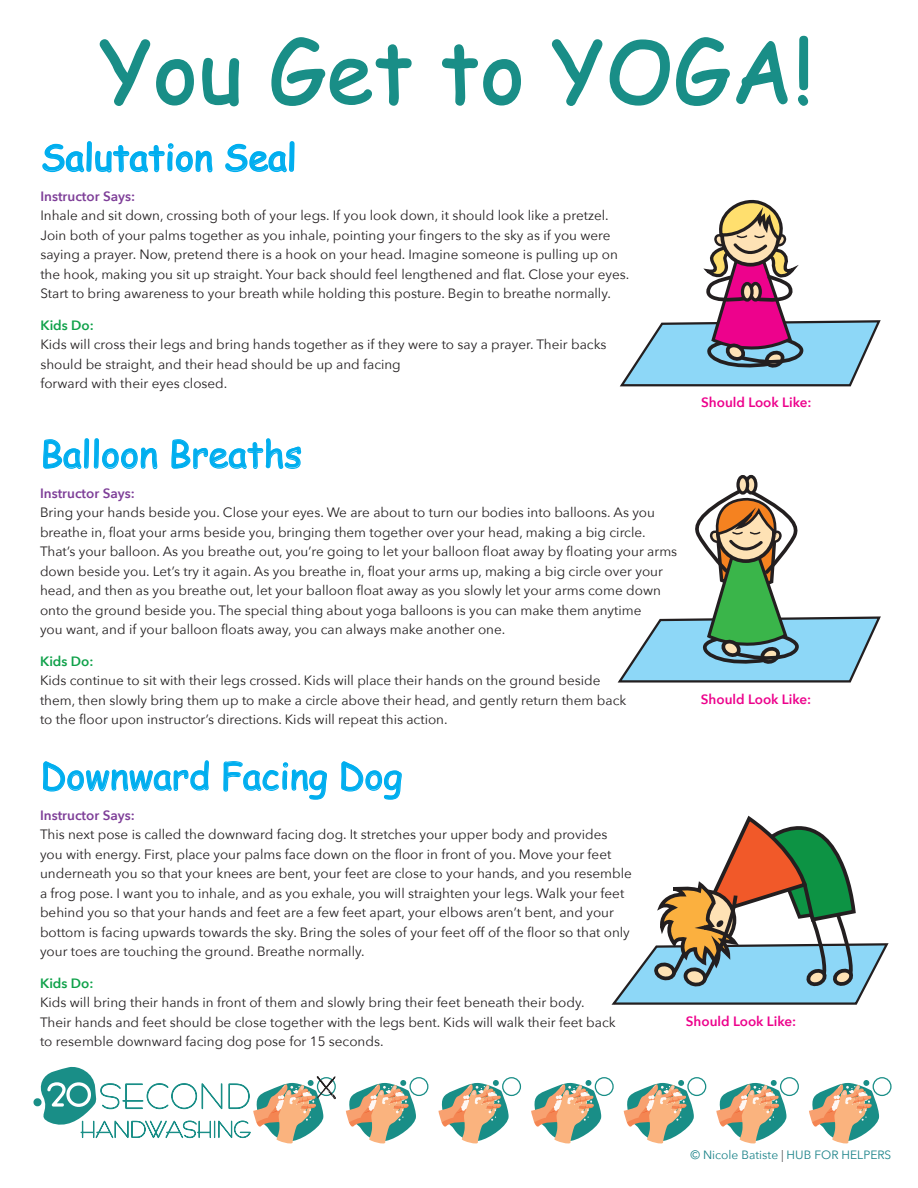
<style>
.page{position:relative;width:918px;height:1188px;background:#fff}
.page>*{position:absolute;margin:0;border:0;box-sizing:border-box;transform-origin:0 0}
.t1{font:84px "Comic Sans MS";letter-spacing:.01em;color:#198e87}
.t2{font:36px "Comic Sans MS";color:#00aeef}
.t3{font:13.5px/19.5px "Avenir Next";color:#231f20}
.t4{font:600 13.5px "Avenir Next";color:#7e3e98}
.t5{font:600 13.5px "Avenir Next";color:#ed028c}
.t6{font:600 13.5px "Avenir Next";color:#0fa14a}
.t7{font:12px "Avenir Next";color:#1b8389}
.s1{color:#57585a}
</style>
<div class="page">
<svg style="left:99px;top:39px;width:94px;height:67px"></svg>
<svg style="left:202px;top:57px;width:38px;height:50px"></svg>
<svg style="left:271px;top:37px;width:141px;height:69px"></svg>
<svg style="left:442px;top:44px;width:78px;height:62px"></svg>
<svg style="left:551px;top:39px;width:52px;height:67px"></svg>
<svg style="left:42px;top:141px;width:171px;height:32px"></svg>
<svg style="left:225px;top:141px;width:70px;height:32px"></svg>
<svg style="left:609px;top:35px;width:272px;height:352px"></svg>
<svg style="left:742px;top:284px;width:10px;height:16px"></svg>
<div style="left:741px;top:282px;width:13px;height:20px;border:3px solid #231f20;border-radius:50%"></div>
<svg style="left:43px;top:438px;width:115px;height:32px"></svg>
<svg style="left:171px;top:438px;width:131px;height:31px"></svg>
<svg style="left:43px;top:760px;width:166px;height:32px"></svg>
<svg style="left:223px;top:761px;width:104px;height:39px"></svg>
<svg style="left:341px;top:761px;width:61px;height:39px"></svg>
<svg style="left:746px;top:477px;width:10px;height:16px"></svg>
<div style="left:745px;top:475px;width:12px;height:20px;border:3px solid #231f20;border-radius:50%"></div>
<div style="left:738px;top:477px;width:10px;height:16px;background:#fee2b5;border-radius:50%"></div>
<div style="left:736px;top:475px;width:13px;height:20px;border:3px solid #231f20;border-radius:50%"></div>
<svg style="left:617px;top:486px;width:264px;height:197px"></svg>
<svg style="left:611px;top:815px;width:278px;height:190px"></svg>
<svg style="left:33px;top:1066px;width:303px;height:78px"></svg>
<div style="left:409px;top:1077px;width:19px;height:19px;border:1px solid #198e87;border-radius:50%"></div>
<svg style="left:346px;top:1080px;width:70px;height:64px"></svg>
<div style="left:502px;top:1077px;width:19px;height:19px;border:1px solid #198e87;border-radius:50%"></div>
<svg style="left:438px;top:1080px;width:71px;height:64px"></svg>
<div style="left:595px;top:1077px;width:19px;height:19px;border:1px solid #198e87;border-radius:50%"></div>
<svg style="left:531px;top:1080px;width:70px;height:64px"></svg>
<div style="left:687px;top:1077px;width:19px;height:19px;border:1px solid #198e87;border-radius:50%"></div>
<svg style="left:624px;top:1080px;width:70px;height:64px"></svg>
<div style="left:780px;top:1077px;width:19px;height:19px;border:1px solid #198e87;border-radius:50%"></div>
<svg style="left:716px;top:1080px;width:70px;height:64px"></svg>
<div style="left:873px;top:1077px;width:19px;height:19px;border:1px solid #198e87;border-radius:50%"></div>
<svg style="left:809px;top:1080px;width:70px;height:64px"></svg>
<h1 class="t1" style="left:99px;top:10px;width:716px">You Get to YOGA!</h1>
<h2 class="t2" style="left:41px;top:131px;width:257px">Salutation Seal</h2>
<p class="t4" style="left:40px;top:185px;width:96px">Instructor Says:</p>
<p class="t3" style="left:40px;top:205px;width:591px">Inhale and sit down, crossing both of your legs. If you look down, it should look like a pretzel.<br>Join both of your palms together as you inhale, pointing your fingers to the sky as if you were saying a prayer. Now, pretend there is a hook on your head. Imagine someone is pulling up on the hook, making you sit up straight. Your back should feel lengthened and flat. Close your eyes.<br>Start to bring awareness to your breath while holding this posture. Begin to breathe normally.</p>
<p class="t6" style="left:40px;top:313px;width:55px">Kids Do:</p>
<p class="t3" style="left:40px;top:334px;width:568px">Kids will cross their legs and bring hands together as if they were to say a prayer. Their backs should be straight, and their head should be up and facing<br>forward with their eyes closed.</p>
<h2 class="t2" style="left:40px;top:428px;width:263px">Balloon Breaths</h2>
<p class="t4" style="left:40px;top:481px;width:96px">Instructor Says:</p>
<p class="t3" style="left:40px;top:502px;width:639px">Bring your hands beside you. Close your eyes. We are about to turn our bodies into balloons. As you breathe in, float your arms beside you, bringing them together over your head, making a big circle.<br>That’s your balloon. As you breathe out, you’re going to let your balloon float away by floating your arms down beside you. Let’s try it again. As you breathe in, float your arms up, making a big circle over your head, and then as you breathe out, let your balloon float away as you slowly let your arms come down onto the ground beside you. The special thing about yoga balloons is you can make them anytime<br>you want, and if your balloon floats away, you can always make another one.</p>
<p class="t6" style="left:40px;top:649px;width:55px">Kids Do:</p>
<p class="t3" style="left:40px;top:670px;width:588px">Kids continue to sit with their legs crossed. Kids will place their hands on the ground beside them, then slowly bring them up to make a circle above their head, and gently return them back to the floor upon instructor’s directions. Kids will repeat this action.</p>
<p class="t5" style="left:701px;top:391px;width:112px">Should Look Like:</p>
<p class="t5" style="left:701px;top:688px;width:112px">Should Look Like:</p>
<h2 class="t2" style="left:40px;top:750px;width:364px">Downward Facing Dog</h2>
<p class="t4" style="left:40px;top:803px;width:96px">Instructor Says:</p>
<p class="t3" style="left:40px;top:824px;width:593px">This next pose is called the downward facing dog. It stretches your upper body and provides you with energy. First, place your palms face down on the floor in front of you. Move your feet underneath you so that your knees are bent, your feet are close to your hands, and you resemble a frog pose. I want you to inhale, and as you exhale, you will straighten your legs. Walk your feet behind you so that your hands and feet are a few feet apart, your elbows aren’t bent, and your bottom is facing upwards towards the sky. Bring the soles of your feet off of the floor so that only your toes are touching the ground. Breathe normally.</p>
<p class="t6" style="left:40px;top:971px;width:55px">Kids Do:</p>
<p class="t3" style="left:40px;top:992px;width:577px">Kids will bring their hands in front of them and slowly bring their feet beneath their body.<br>Their hands and feet should be close together with the legs bent. Kids will walk their feet back to resemble downward facing dog pose for 15 seconds.</p>
<p class="t5" style="left:686px;top:1010px;width:112px">Should Look Like:</p>
<p class="t7" style="left:691px;top:1145px;width:202px">© Nicole Batiste <span class="s1">|</span> HUB FOR HELPERS</p>
</div>
